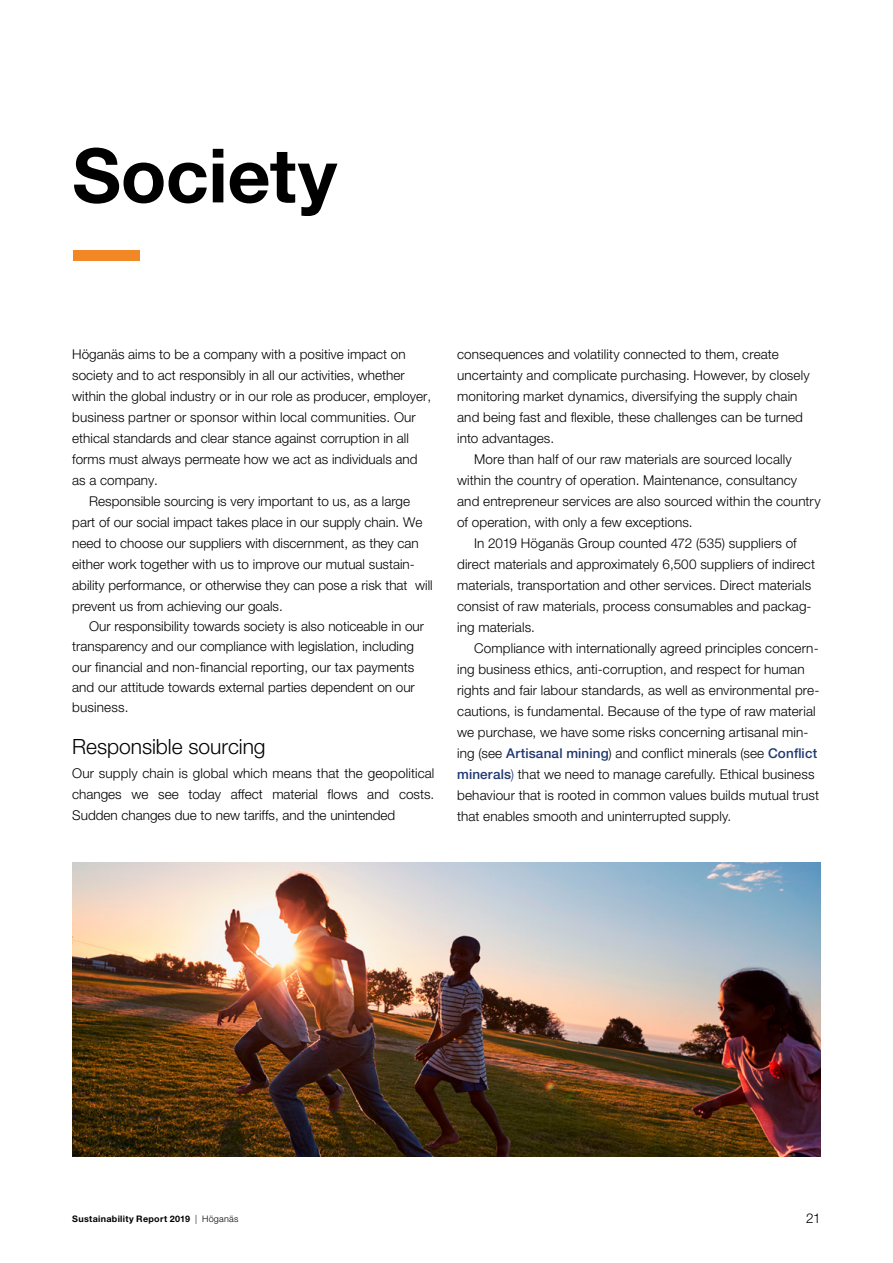
<style>
.page{position:relative;width:893px;height:1263px;background:#fff}
.page>*{position:absolute;margin:0;border:0;box-sizing:border-box;transform-origin:0 0}
.t1{font:700 90px "Helvetica Neue LT Pro";color:#f18825}
.t2{font:700 75px "Helvetica Neue LT Pro";letter-spacing:-.005em;color:#000}
.t3{font:300 21px "Helvetica Neue LT Pro";color:#000}
.t4{font:300 13.5px/21px "Helvetica Neue LT Pro";letter-spacing:.005em;color:#000;text-align:justify}
.t5{font:700 9px "Helvetica Neue LT Pro";letter-spacing:.03em;color:#000}
.s1{font-weight:500;color:#213871}
.s2{color:#213871}
.s3{font-weight:300}
</style>
<div class="page">
<img style="left:72px;top:863px;width:749px;height:294px">
<h2 class="t2" style="left:72px;top:129px;width:266px">Society</h2>
<h1 class="t1" style="left:61px;top:193px;width:91px">—</h1>
<p class="t4" style="left:72px;top:343px;width:335px">Höganäs aims to be a company with a positive impact on</p>
<p class="t4" style="left:72px;top:364px;width:334px">society and to act responsibly in all our activities, whether</p>
<p class="t4" style="left:72px;top:385px;width:360px">within the global industry or in our role as producer, employer,</p>
<p class="t4" style="left:72px;top:406px;width:345px">business partner or sponsor within local communities. Our</p>
<p class="t4" style="left:72px;top:427px;width:338px">ethical standards and clear stance against corruption in all</p>
<p class="t4" style="left:72px;top:448px;width:347px">forms must always permeate how we act as individuals and</p>
<p class="t4" style="left:72px;top:469px;width:87px">as a company.</p>
<p class="t4" style="left:89px;top:490px;width:322px">Responsible sourcing is very important to us, as a large</p>
<p class="t4" style="left:72px;top:511px;width:352px">part of our social impact takes place in our supply chain. We</p>
<p class="t4" style="left:72px;top:532px;width:348px">need to choose our suppliers with discernment, as they can</p>
<p class="t4" style="left:72px;top:553px;width:344px">either work together with us to improve our mutual sustain-</p>
<p class="t4" style="left:72px;top:574px;width:362px">ability performance, or otherwise they can pose a risk that will</p>
<p class="t4" style="left:72px;top:595px;width:212px">prevent us from achieving our goals.</p>
<p class="t4" style="left:89px;top:616px;width:336px">Our responsibility towards society is also noticeable in our</p>
<p class="t4" style="left:72px;top:636px;width:343px">transparency and our compliance with legislation, including</p>
<p class="t4" style="left:72px;top:656px;width:344px">our financial and non-financial reporting, our tax payments</p>
<p class="t4" style="left:72px;top:676px;width:344px">and our attitude towards external parties dependent on our</p>
<p class="t4" style="left:72px;top:697px;width:58px">business.</p>
<h3 class="t3" style="left:72px;top:734px;width:195px">Responsible sourcing</h3>
<p class="t4" style="left:72px;top:763px;width:363px">Our supply chain is global which means that the geopolitical changes we see today affect material flows and costs.<br>Sudden changes due to new tariffs, and the unintended</p>
<p class="t4" style="left:457px;top:343px;width:354px;text-align:left">consequences and volatility connected to them, create uncertainty and complicate purchasing. However, by closely monitoring market dynamics, diversifying the supply chain and being fast and flexible, these challenges can be turned into advantages.</p>
<p class="t4" style="left:474px;top:448px;width:319px">More than half of our raw materials are sourced locally</p>
<p class="t4" style="left:457px;top:469px;width:341px">within the country of operation. Maintenance, consultancy</p>
<p class="t4" style="left:457px;top:490px;width:365px">and entrepreneur services are also sourced within the country</p>
<p class="t4" style="left:457px;top:511px;width:237px">of operation, with only a few exceptions.</p>
<p class="t4" style="left:474px;top:532px;width:324px">In 2019 Höganäs Group counted 472 (535) suppliers of</p>
<p class="t4" style="left:457px;top:553px;width:359px">direct materials and approximately 6,500 suppliers of indirect</p>
<p class="t4" style="left:457px;top:574px;width:356px">materials, transportation and other services. Direct materials</p>
<p class="t4" style="left:457px;top:595px;width:356px">consist of raw materials, process consumables and packag-</p>
<p class="t4" style="left:457px;top:616px;width:79px">ing materials.</p>
<p class="t4" style="left:474px;top:637px;width:346px">Compliance with internationally agreed principles concern-</p>
<p class="t4" style="left:457px;top:658px;width:349px">ing business ethics, anti-corruption, and respect for human</p>
<p class="t4" style="left:457px;top:679px;width:364px">rights and fair labour standards, as well as environmental pre-</p>
<p class="t4" style="left:457px;top:700px;width:360px">cautions, is fundamental. Because of the type of raw material</p>
<p class="t4" style="left:457px;top:721px;width:353px">we purchase, we have some risks concerning artisanal min-</p>
<p class="t4" style="left:457px;top:742px;width:362px">ing (see <span class="s1">Artisanal mining</span>) and conflict minerals (see <span class="s1">Conflict</span></p>
<p class="t4" style="left:457px;top:763px;width:359px"><span class="s1">minerals</span><span class="s2">)</span> that we need to manage carefully. Ethical business</p>
<p class="t4" style="left:457px;top:784px;width:363px">behaviour that is rooted in common values builds mutual trust</p>
<p class="t4" style="left:457px;top:805px;width:276px">that enables smooth and uninterrupted supply.</p>
<p class="t5" style="left:72px;top:1213px;width:168px">Sustainability Report 2019 <span class="s3">| Höganäs</span></p>
<p class="t4" style="left:806px;top:1207px;width:16px">21</p>
</div>
